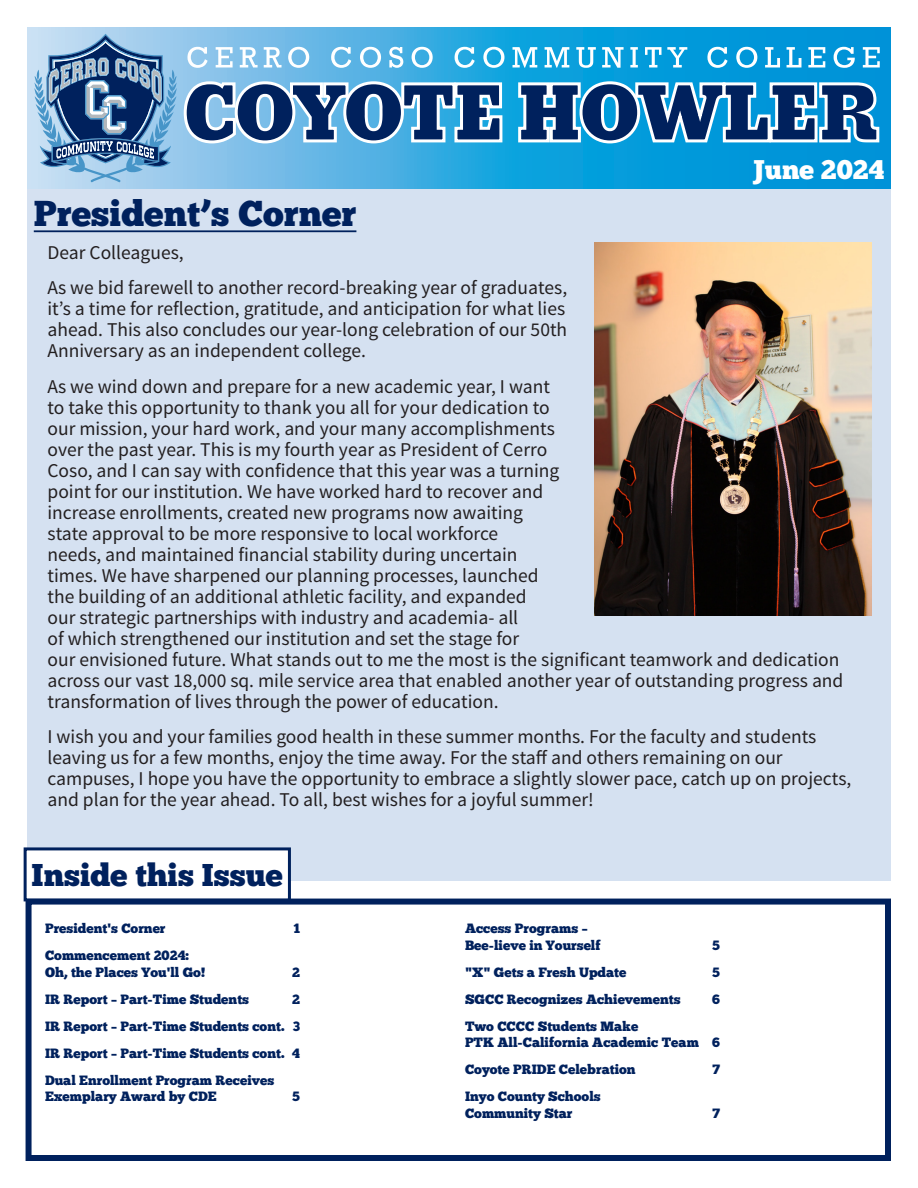
<style>
.page{position:relative;width:918px;height:1188px;background:#fff}
.page>*{position:absolute;margin:0;border:0;box-sizing:border-box;transform-origin:0 0}
.Paragraph_Style_1{font:36px "Chunk Five";color:#00215d}
.t1{font:31.5px "Chunk Five";color:#00215d}
.t2{font:27px "Chunk Five";color:#fff}
.Paragraph_Style_2{font:19.5px/21px "Source Sans Pro";color:#231f20}
.t3{font:13.5px "Chunk Five";color:#00215d}
</style>
<div class="page">
<div style="left:27px;top:185px;width:864px;height:695px;background:#d5e1f1"></div>
<hr style="left:34px;top:230px;width:322px;height:2px;background:#00215d">
<svg style="left:27px;top:27px;width:864px;height:162px;background:#1ba1dd"></svg>
<svg style="left:517px;top:80px;width:364px;height:65px"></svg>
<svg style="left:513px;top:47px;width:24px;height:21px"></svg>
<svg style="left:545px;top:47px;width:24px;height:21px"></svg>
<svg style="left:576px;top:47px;width:20px;height:21px"></svg>
<svg style="left:602px;top:47px;width:22px;height:21px"></svg>
<svg style="left:630px;top:47px;width:8px;height:20px"></svg>
<svg style="left:645px;top:47px;width:42px;height:20px"></svg>
<svg style="left:707px;top:47px;width:21px;height:21px"></svg>
<svg style="left:736px;top:47px;width:21px;height:21px"></svg>
<svg style="left:765px;top:47px;width:15px;height:20px"></svg>
<svg style="left:787px;top:47px;width:14px;height:20px"></svg>
<svg style="left:808px;top:47px;width:17px;height:20px"></svg>
<svg style="left:834px;top:47px;width:21px;height:21px"></svg>
<svg style="left:863px;top:47px;width:17px;height:20px"></svg>
<svg style="left:34px;top:34px;width:470px;height:148px;background:#639dc7"></svg>
<div style="left:26px;top:899px;width:865px;height:262px;border:6px solid #00215d"></div>
<div style="left:25px;top:849px;width:264px;height:51px;background:#fff"></div>
<div style="left:24px;top:847px;width:267px;height:54px;border:3px solid #00215d"></div>
<img style="left:594px;top:243px;width:277px;height:372px">
<h1 class="Paragraph_Style_1" style="left:34px;top:192px;width:324px">President’s Corner</h1>
<p class="t2" style="left:752px;top:153px;width:134px">June 2024</p>
<p class="Paragraph_Style_2" style="left:48px;top:242px;width:138px">Dear Colleagues,</p>
<p class="Paragraph_Style_2" style="left:48px;top:278px;width:521px;text-align:justify">As we bid farewell to another record-breaking year of graduates, it’s a time for reflection, gratitude, and anticipation for what lies ahead. This also concludes our year-long celebration of our 50th Anniversary as an independent college.</p>
<p class="Paragraph_Style_2" style="left:48px;top:376px;width:797px">As we wind down and prepare for a new academic year, I want<br>to take this opportunity to thank you all for your dedication to<br>our mission, your hard work, and your many accomplishments<br>over the past year. This is my fourth year as President of Cerro<br>Coso, and I can say with confidence that this year was a turning<br>point for our institution. We have worked hard to recover and<br>increase enrollments, created new programs now awaiting<br>state approval to be more responsive to local workforce<br>needs, and maintained financial stability during uncertain<br>times. We have sharpened our planning processes, launched<br>the building of an additional athletic facility, and expanded<br>our strategic partnerships with industry and academia- all<br>of which strengthened our institution and set the stage for<br>our envisioned future. What stands out to me the most is the significant teamwork and dedication across our vast 18,000 sq. mile service area that enabled another year of outstanding progress and transformation of lives through the power of education.</p>
<p class="Paragraph_Style_2" style="left:48px;top:727px;width:805px">I wish you and your families good health in these summer months. For the faculty and students leaving us for a few months, enjoy the time away. For the staff and others remaining on our campuses, I hope you have the opportunity to embrace a slightly slower pace, catch up on projects, and plan for the year ahead. To all, best wishes for a joyful summer!</p>
<p class="t1" style="left:32px;top:856px;width:253px">Inside this Issue</p>
<p class="t3" style="left:45px;top:921px;width:122px">President's Corner</p>
<p class="t3" style="left:293px;top:921px;width:8px">1</p>
<p class="t3" style="left:45px;top:948px;width:145px">Commencement 2024:</p>
<p class="t3" style="left:45px;top:964px;width:162px">Oh, the Places You'll Go!</p>
<p class="t3" style="left:292px;top:964px;width:9px">2</p>
<p class="t3" style="left:45px;top:991px;width:206px">IR Report – Part-Time Students</p>
<p class="t3" style="left:292px;top:991px;width:9px">2</p>
<p class="t3" style="left:45px;top:1018px;width:257px">IR Report – Part-Time Students cont. 3</p>
<p class="t3" style="left:45px;top:1045px;width:257px">IR Report – Part-Time Students cont. 4</p>
<p class="t3" style="left:45px;top:1072px;width:231px">Dual Enrollment Program Receives</p>
<p class="t3" style="left:45px;top:1089px;width:173px">Exemplary Award by CDE</p>
<p class="t3" style="left:292px;top:1089px;width:9px">5</p>
<p class="t3" style="left:465px;top:921px;width:124px">Access Programs –</p>
<p class="t3" style="left:465px;top:937px;width:137px">Bee-lieve in Yourself</p>
<p class="t3" style="left:712px;top:937px;width:9px">5</p>
<p class="t3" style="left:465px;top:964px;width:163px">"X" Gets a Fresh Update</p>
<p class="t3" style="left:712px;top:964px;width:9px">5</p>
<p class="t3" style="left:465px;top:991px;width:217px">SGCC Recognizes Achievements</p>
<p class="t3" style="left:712px;top:991px;width:9px">6</p>
<p class="t3" style="left:465px;top:1018px;width:175px">Two CCCC Students Make</p>
<p class="t3" style="left:465px;top:1035px;width:257px">PTK All-California Academic Team 6</p>
<p class="t3" style="left:465px;top:1062px;width:172px">Coyote PRIDE Celebration</p>
<p class="t3" style="left:712px;top:1062px;width:9px">7</p>
<p class="t3" style="left:465px;top:1089px;width:137px">Inyo County Schools</p>
<p class="t3" style="left:465px;top:1105px;width:109px">Community Star</p>
<p class="t3" style="left:712px;top:1105px;width:9px">7</p>
</div>
